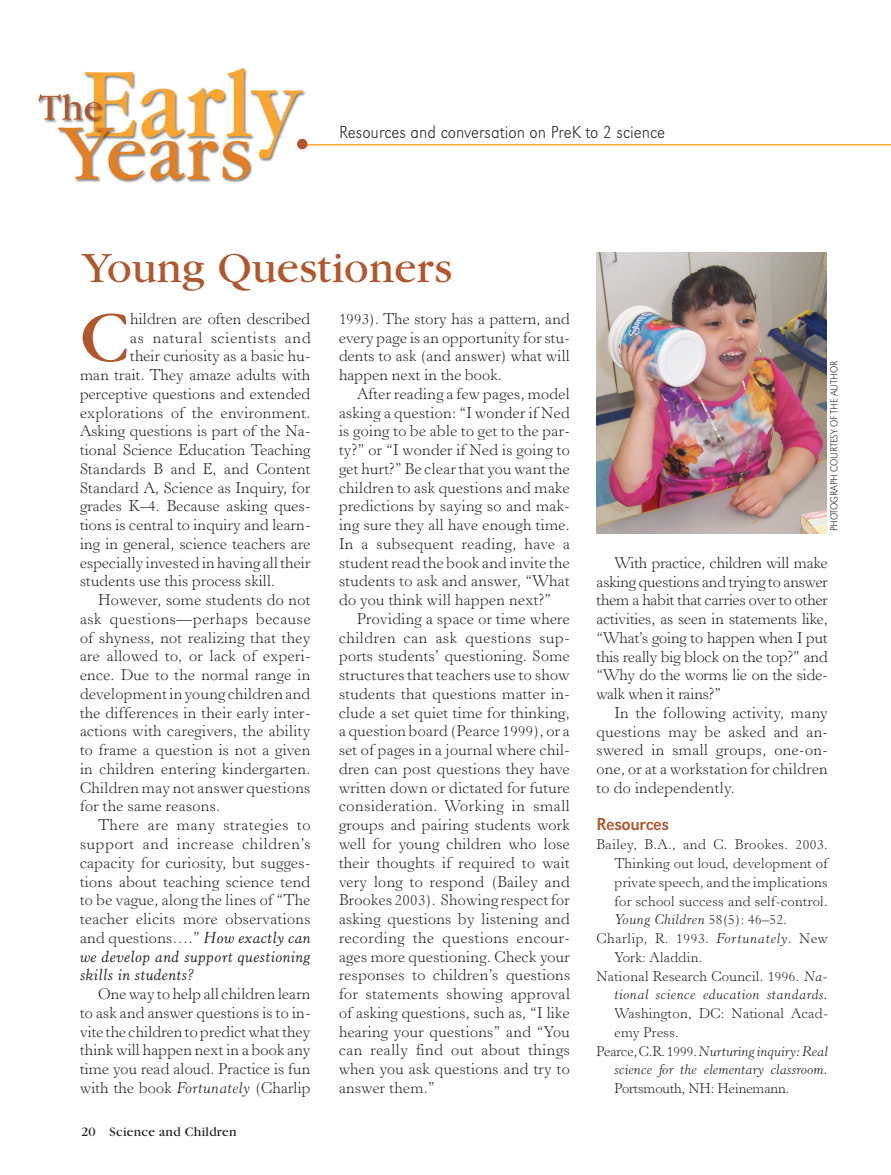
<style>
.page{position:relative;width:891px;height:1175px;background:#fff}
.page>*{position:absolute;margin:0;border:0;box-sizing:border-box;transform-origin:0 0}
.t1{font:75.9px "Garamond";color:#af582e}
.t2{font:45px "Garamond";letter-spacing:.005em;color:#af582e}
.t3{font:18px "URW Grotesk T Extr Ligh Narr";color:#231f20}
.t4{font:18px "URW Grotesk T Regu Narr";letter-spacing:-.02em;color:#af582e}
.t5{font:300 15.75px/18.8px "Horley Old Style";letter-spacing:.02em;color:#231f20;text-align:justify}
.t6{font:italic 15.75px "Horley Old Style";letter-spacing:.025em;color:#231f20}
.t7{font:300 15.75px "Horley Old Style";letter-spacing:.05em;color:#231f20}
.t8{font:300 15.75px "Horley Old Style";letter-spacing:.04em;color:#231f20}
.t9{font:300 15.75px "Horley Old Style";letter-spacing:.045em;color:#231f20}
.t10{font:300 15.75px "Horley Old Style";letter-spacing:.055em;color:#231f20}
.t11{font:300 14.25px "Horley Old Style";letter-spacing:.02em;color:#231f20}
.t12{font:italic 300 14.25px "Horley Old Style";color:#231f20}
.t13{font:italic 300 14.25px "Horley Old Style";letter-spacing:.025em;color:#231f20}
.t14{font:300 14.25px "Horley Old Style";letter-spacing:.045em;color:#231f20}
.t15{font:300 14.25px "Horley Old Style";letter-spacing:-.005em;color:#231f20}
.t16{font:13.5px "Garamond";letter-spacing:.02em;color:#231f20}
.t17{font:10.5px "URW Grotesk T Extr Ligh Narr";letter-spacing:-.02em;color:#231f20}
.s1{font-weight:600}
.s2{font-weight:400;font-style:italic}
.s3{font-style:italic}
.s4{font-style:normal}
.s5{font-weight:600;font-style:normal}
</style>
<div class="page">
<img style="left:38px;top:68px;width:270px;height:115px">
<hr style="left:304px;top:144px;width:587px;height:2px;background:#faa634">
<div style="left:298px;top:140px;width:8px;height:8px;background:#af582e;border-radius:50%"></div>
<div style="left:297px;top:139px;width:10px;height:10px;border:3px solid #af582e;border-radius:50%"></div>
<img style="left:596px;top:252px;width:230px;height:281px">
<p class="t3" style="left:339px;top:122px;width:327px">Resources and conversation on PreK to 2 science</p>
<h2 class="t2" style="left:82px;top:244px;width:372px">Young Questioners</h2>
<h1 class="t1" style="left:80px;top:298px;width:50px">C</h1>
<p class="t5" style="left:130px;top:310px;width:182px">hildren are often described</p>
<p class="t5" style="left:339px;top:310px;width:233px">1993). The story has a pattern, and every page is an opportunity for stu&shy;dents to ask (and answer) what will happen next in the book.</p>
<p class="t5" style="left:339px;top:385px;width:233px;text-indent:18px">After reading a few pages, model asking a question: “I wonder if Ned is going to be able to get to the par&shy;ty?” or “I wonder if Ned is going to get hurt?” Be clear that you want the children to ask questions and make predictions by saying so and mak&shy;ing sure they all have enough time.<br>In a subsequent reading, have a student read the book and invite the students to ask and answer, “What do you think will happen next?”</p>
<p class="t5" style="left:339px;top:610px;width:233px;text-indent:18px">Providing a space or time where children can ask questions sup&shy;ports students’ questioning. Some structures that teachers use to show students that questions matter in&shy;clude a set quiet time for thinking, a question board (Pearce 1999), or a set of pages in a journal where chil&shy;dren can post questions they have written down or dictated for future consideration. Working in small groups and pairing students work well for young children who lose their thoughts if required to wait very long to respond (Bailey and Brookes 2003). Showing respect for asking questions by listening and recording the questions encour&shy;ages more questioning. Check your responses to children’s questions for statements showing approval of asking questions, such as, “I like hearing your questions” and “You can really find out about things when you ask questions and try to answer them.”</p>
<p class="t10" style="left:130px;top:328px;width:182px">as natural scientists and</p>
<p class="t5" style="left:130px;top:347px;width:182px">their curiosity as a basic hu-</p>
<p class="t5" style="left:80px;top:366px;width:232px">man trait. They amaze adults with</p>
<p class="t5" style="left:80px;top:385px;width:232px">perceptive questions and extended</p>
<p class="t5" style="left:80px;top:403px;width:232px">explorations of the environment.</p>
<p class="t5" style="left:80px;top:422px;width:232px">Asking questions is part of the Na-</p>
<p class="t5" style="left:80px;top:441px;width:232px">tional Science Education Teaching</p>
<p class="t5" style="left:80px;top:460px;width:232px">Standards B and E, and Content</p>
<p class="t5" style="left:80px;top:478px;width:232px">Standard A, Science as Inquiry, for</p>
<p class="t5" style="left:80px;top:497px;width:232px">grades K<span class="s1">–</span>4. Because asking ques-</p>
<p class="t5" style="left:80px;top:516px;width:232px">tions is central to inquiry and learn-</p>
<p class="t5" style="left:80px;top:535px;width:232px">ing in general, science teachers are</p>
<p class="t5" style="left:80px;top:553px;width:232px">especially invested in having all their</p>
<p class="t5" style="left:80px;top:572px;width:197px">students use this process skill.</p>
<p class="t5" style="left:98px;top:591px;width:214px">However, some students do not</p>
<p class="t8" style="left:80px;top:609px;width:232px">ask questions<span class="s1">—</span>perhaps because</p>
<p class="t5" style="left:80px;top:628px;width:232px">of shyness, not realizing that they</p>
<p class="t5" style="left:80px;top:647px;width:232px">are allowed to, or lack of experi-</p>
<p class="t5" style="left:80px;top:666px;width:232px">ence. Due to the normal range in</p>
<p class="t5" style="left:80px;top:685px;width:232px">development in young children and</p>
<p class="t5" style="left:80px;top:703px;width:232px">the differences in their early inter-</p>
<p class="t5" style="left:80px;top:722px;width:232px">actions with caregivers, the ability</p>
<p class="t5" style="left:80px;top:741px;width:232px">to frame a question is not a given</p>
<p class="t5" style="left:80px;top:760px;width:232px">in children entering kindergarten.</p>
<p class="t5" style="left:80px;top:778px;width:232px">Children may not answer questions</p>
<p class="t5" style="left:80px;top:797px;width:142px">for the same reasons.</p>
<p class="t9" style="left:98px;top:816px;width:214px">There are many strategies to</p>
<p class="t7" style="left:80px;top:834px;width:232px">support and increase children’s</p>
<p class="t5" style="left:80px;top:853px;width:232px">capacity for curiosity, but sugges-</p>
<p class="t5" style="left:80px;top:872px;width:232px">tions about teaching science tend</p>
<p class="t5" style="left:80px;top:891px;width:232px">to be vague, along the lines of “The</p>
<p class="t5" style="left:80px;top:910px;width:232px">teacher elicits more observations</p>
<p class="t5" style="left:80px;top:928px;width:232px">and questions….” <span class="s2">How exactly can</span></p>
<p class="t6" style="left:80px;top:946px;width:232px">we develop and support questioning</p>
<p class="t6" style="left:80px;top:965px;width:115px">skills in students?</p>
<p class="t5" style="left:80px;top:985px;width:232px;text-indent:18px">One way to help all children learn to ask and answer questions is to in&shy;vite the children to predict what they think will happen next in a book any time you read aloud. Practice is fun with the book <span class="s3">Fortunately</span> (Charlip</p>
<p class="t16" style="left:81px;top:1124px;width:157px">20 Science and Children</p>
<p class="t17" style="left:828px;top:531px;width:172px;rotate:-90deg">PHOTOGRAPH COURTESY OF THE AUTHOR</p>
<p class="t5" style="left:597px;top:554px;width:233px;text-indent:18px">With practice, children will make asking questions and trying to answer them a habit that carries over to other activities, as seen in statements like, “What’s going to happen when I put this really big block on the top?” and “Why do the worms lie on the side&shy;walk when it rains?”</p>
<p class="t5" style="left:597px;top:704px;width:233px;text-indent:18px">In the following activity, many questions may be asked and an&shy;swered in small groups, one-on&shy;one, or at a workstation for children to do independently.</p>
<p class="t4" style="left:597px;top:814px;width:74px">Resources</p>
<p class="t11" style="left:597px;top:836px;width:233px">Bailey, B.A., and C. Brookes. 2003.</p>
<p class="t11" style="left:615px;top:855px;width:215px">Thinking out loud, development of</p>
<p class="t11" style="left:615px;top:874px;width:215px">private speech, and the implications</p>
<p class="t11" style="left:615px;top:892px;width:215px">for school success and self-control.</p>
<p class="t13" style="left:615px;top:911px;width:174px">Young Children <span class="s4">58(5): 46</span><span class="s5">–</span><span class="s4">52.</span></p>
<p class="t14" style="left:597px;top:930px;width:233px">Charlip, R. 1993. <span class="s3">Fortunately</span>. New</p>
<p class="t11" style="left:615px;top:949px;width:89px">York: Aladdin.</p>
<p class="t11" style="left:597px;top:967px;width:233px">National Research Council. 1996. <span class="s3">Na-</span></p>
<p class="t13" style="left:615px;top:986px;width:215px">tional science education standards.</p>
<p class="t11" style="left:615px;top:1005px;width:215px">Washington, DC: National Acad-</p>
<p class="t11" style="left:615px;top:1024px;width:66px">emy Press.</p>
<p class="t12" style="left:597px;top:1042px;width:233px"><span class="s4">Pearce, C.R. 1999.</span> Nurturing inquiry: Real</p>
<p class="t12" style="left:615px;top:1061px;width:215px">science for the elementary classroom.</p>
<p class="t15" style="left:615px;top:1080px;width:177px">Portsmouth, NH: Heinemann.</p>
</div>
